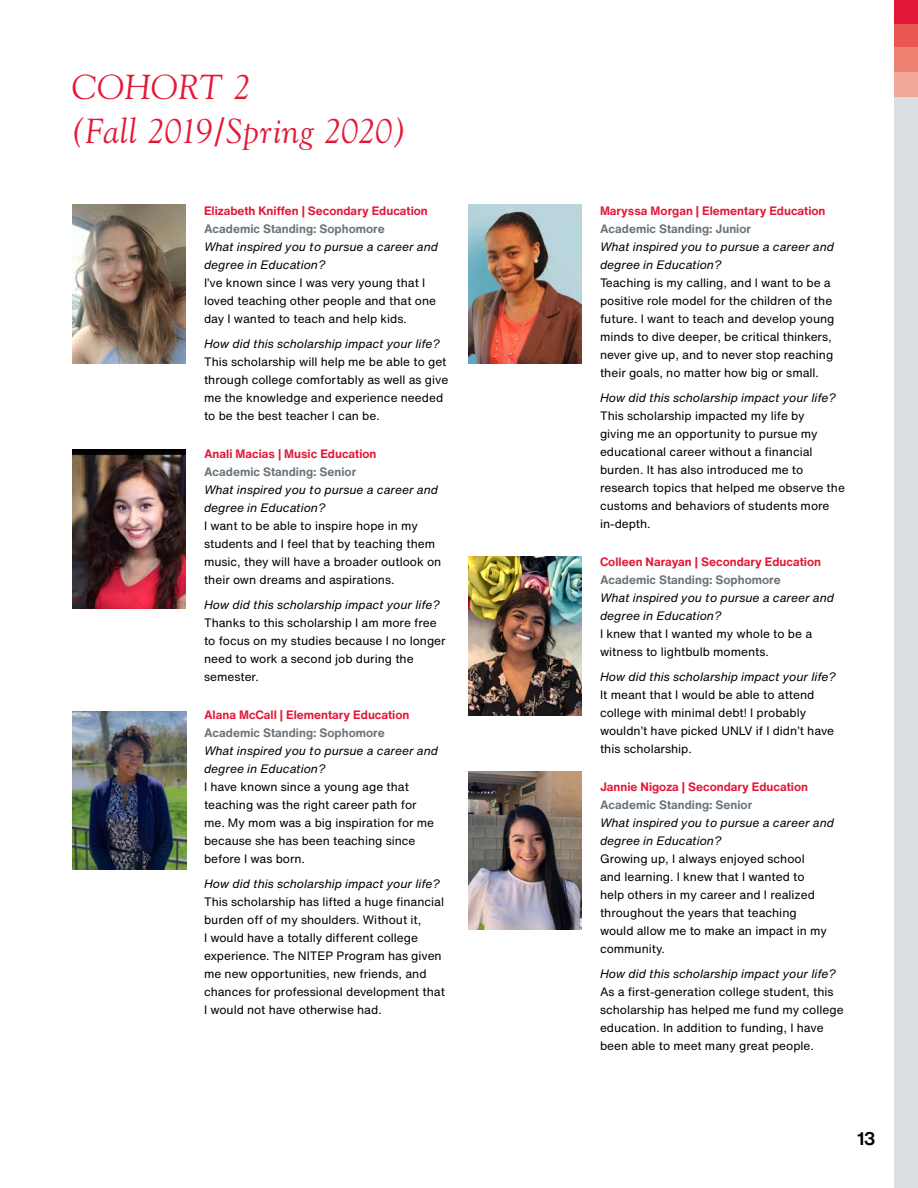
<style>
.page{position:relative;width:918px;height:1188px;background:#fff}
.page>*{position:absolute;margin:0;border:0;box-sizing:border-box;transform-origin:0 0}
.Cohort_Number{font:italic 34.5px/43.8px "Goudy";letter-spacing:.01em;color:#e31837}
.t1{font:700 18px "Helvetica Now Display";color:#000}
.Cohort_Question{font:12px/18px "Helvetica Now Text";color:#000}
.Headline_Cohort{font:700 12px "Helvetica Now Text";color:#e31837}
.Subheadline_Cohort{font:700 12px "Helvetica Now Text";color:#6a747b}
.s1{font-style:italic}
</style>
<div class="page">
<div style="left:894px;top:0;width:24px;height:1188px;background:#d9dee2"></div>
<div style="left:894px;top:0;width:24px;height:24px;background:#e31837"></div>
<div style="left:894px;top:24px;width:24px;height:24px;background:#e85752"></div>
<div style="left:894px;top:48px;width:24px;height:24px;background:#ed8071"></div>
<div style="left:894px;top:72px;width:24px;height:24px;background:#f3a798"></div>
<img style="left:72px;top:205px;width:114px;height:159px">
<img style="left:72px;top:449px;width:114px;height:159px">
<img style="left:72px;top:711px;width:114px;height:159px">
<img style="left:468px;top:205px;width:114px;height:159px">
<img style="left:468px;top:556px;width:114px;height:159px">
<img style="left:468px;top:771px;width:114px;height:159px">
<h2 class="Cohort_Number" style="left:72px;top:65px;width:337px">COHORT 2<br>(Fall 2019/Spring 2020)</h2>
<h3 class="Headline_Cohort" style="left:204px;top:202px;width:225px">Elizabeth Kniffen | Secondary Education</h3>
<h4 class="Subheadline_Cohort" style="left:204px;top:220px;width:182px">Academic Standing: Sophomore</h4>
<p class="Cohort_Question" style="left:204px;top:238px;width:236px"><span class="s1">What inspired you to pursue a career and degree in Education?<br></span>I’ve known since I was very young that I loved teaching other people and that one day I wanted to teach and help kids.</p>
<p class="Cohort_Question" style="left:204px;top:334px;width:246px"><span class="s1">How did this scholarship impact your life?<br></span>This scholarship will help me be able to get through college comfortably as well as give me the knowledge and experience needed to be the best teacher I can be.</p>
<h3 class="Headline_Cohort" style="left:204px;top:445px;width:174px">Anali Macias | Music Education</h3>
<h4 class="Subheadline_Cohort" style="left:204px;top:463px;width:154px">Academic Standing: Senior</h4>
<p class="Cohort_Question" style="left:204px;top:481px;width:239px"><span class="s1">What inspired you to pursue a career and degree in Education?<br></span>I want to be able to inspire hope in my students and I feel that by teaching them music, they will have a broader outlook on their own dreams and aspirations.</p>
<p class="Cohort_Question" style="left:204px;top:595px;width:243px"><span class="s1">How did this scholarship impact your life?<br></span>Thanks to this scholarship I am more free to focus on my studies because I no longer need to work a second job during the semester.</p>
<h3 class="Headline_Cohort" style="left:204px;top:706px;width:207px">Alana McCall | Elementary Education</h3>
<h4 class="Subheadline_Cohort" style="left:204px;top:724px;width:182px">Academic Standing: Sophomore</h4>
<p class="Cohort_Question" style="left:204px;top:742px;width:236px"><span class="s1">What inspired you to pursue a career and degree in Education?<br></span>I have known since a young age that teaching was the right career path for me. My mom was a big inspiration for me because she has been teaching since before I was born.</p>
<p class="Cohort_Question" style="left:204px;top:874px;width:243px"><span class="s1">How did this scholarship impact your life?<br></span>This scholarship has lifted a huge financial burden off of my shoulders. Without it,<br>I would have a totally different college experience. The NITEP Program has given me new opportunities, new friends, and chances for professional development that I would not have otherwise had.</p>
<h3 class="Headline_Cohort" style="left:600px;top:202px;width:227px">Maryssa Morgan | Elementary Education</h3>
<h4 class="Subheadline_Cohort" style="left:600px;top:220px;width:153px">Academic Standing: Junior</h4>
<p class="Cohort_Question" style="left:600px;top:238px;width:236px"><span class="s1">What inspired you to pursue a career and degree in Education?<br></span>Teaching is my calling, and I want to be a positive role model for the children of the future. I want to teach and develop young minds to dive deeper, be critical thinkers, never give up, and to never stop reaching their goals, no matter how big or small.</p>
<p class="Cohort_Question" style="left:600px;top:388px;width:246px"><span class="s1">How did this scholarship impact your life?<br></span>This scholarship impacted my life by<br>giving me an opportunity to pursue my educational career without a financial burden. It has also introduced me to research topics that helped me observe the customs and behaviors of students more in-depth.</p>
<h3 class="Headline_Cohort" style="left:600px;top:553px;width:223px">Colleen Narayan | Secondary Education</h3>
<h4 class="Subheadline_Cohort" style="left:600px;top:571px;width:182px">Academic Standing: Sophomore</h4>
<p class="Cohort_Question" style="left:600px;top:589px;width:236px"><span class="s1">What inspired you to pursue a career and degree in Education?<br></span>I knew that I wanted my whole to be a witness to lightbulb moments.</p>
<p class="Cohort_Question" style="left:600px;top:667px;width:238px"><span class="s1">How did this scholarship impact your life?<br></span>It meant that I would be able to attend college with minimal debt! I probably wouldn’t have picked UNLV if I didn’t have this scholarship.</p>
<h3 class="Headline_Cohort" style="left:600px;top:778px;width:210px">Jannie Nigoza | Secondary Education</h3>
<h4 class="Subheadline_Cohort" style="left:600px;top:796px;width:154px">Academic Standing: Senior</h4>
<p class="Cohort_Question" style="left:600px;top:814px;width:236px"><span class="s1">What inspired you to pursue a career and degree in Education?<br></span>Growing up, I always enjoyed school<br>and learning. I knew that I wanted to<br>help others in my career and I realized throughout the years that teaching<br>would allow me to make an impact in my community.</p>
<p class="Cohort_Question" style="left:600px;top:964px;width:245px"><span class="s1">How did this scholarship impact your life?<br></span>As a first-generation college student, this scholarship has helped me fund my college education. In addition to funding, I have been able to meet many great people.</p>
<h2 class="t1" style="left:857px;top:1126px;width:20px">13</h2>
</div>
